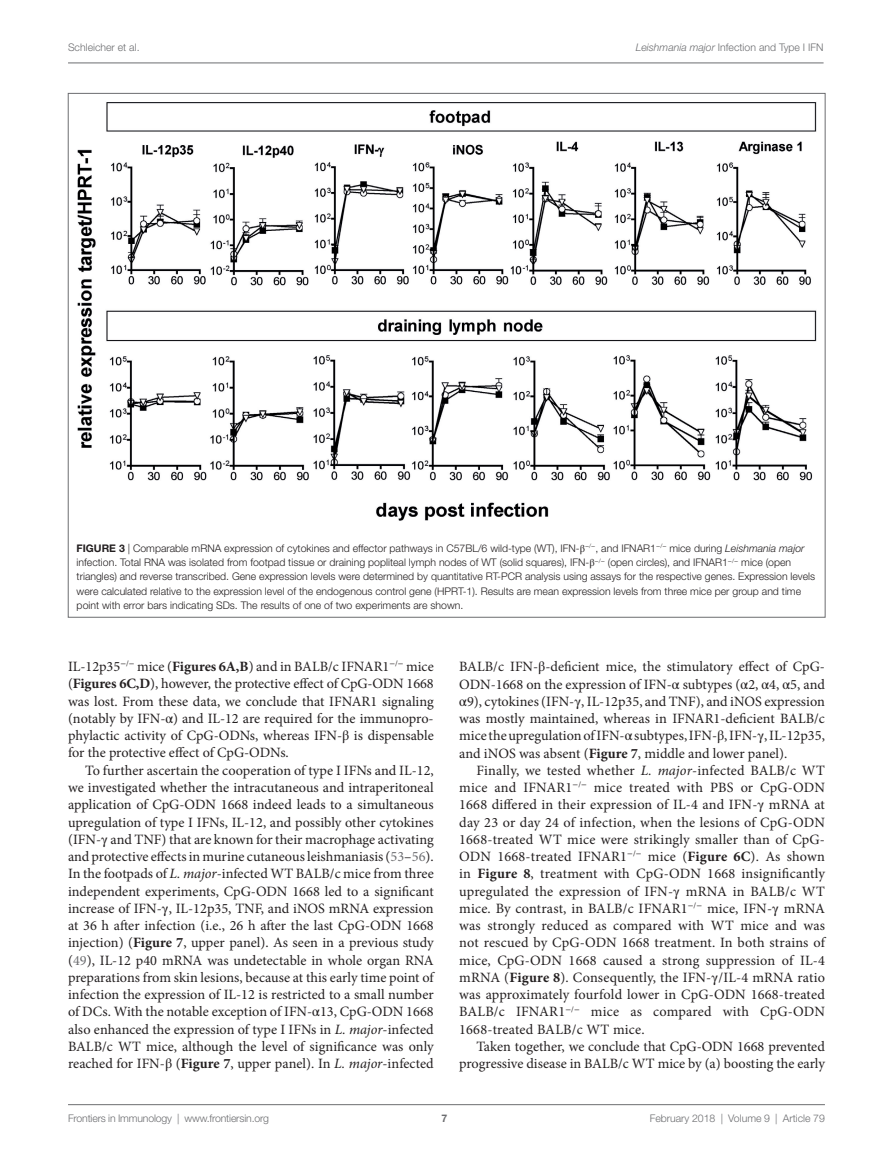
<style>
.page{position:relative;width:893px;height:1170px;background:#fff}
.page>*{position:absolute;margin:0;border:0;box-sizing:border-box;transform-origin:0 0}
.t1{font:14.25px/17.2px "Minion Pro";color:#231f20;text-align:justify}
.t2{font:300 10.5px/14.2px "Helvetica Neue LT Std";color:#231f20}
.t3{font:300 10.5px "Helvetica Neue LT Std";color:#6c6d70}
.t4{font:700 10.5px "Helvetica Neue LT Std";color:#6c6d70}
.s1{font-style:italic}
.s2{font-weight:700}
.s3{font-family:"STIX General";font-weight:400}
.s4{font-family:"STIX General"}
.s5{color:#6c6d70}
</style>
<div class="page">
<img style="left:77px;top:102px;width:740px;height:419px">
<hr style="left:68px;top:1104px;width:757px;height:1px;background:#6c6d70">
<hr style="left:68px;top:63px;width:755px;height:1px;background:#6c6d70">
<p class="t3" style="left:68px;top:41px;width:73px">Schleicher et al.</p>
<p class="t3" style="left:636px;top:41px;width:189px"><span class="s1">Leishmania major</span> Infection and Type I IFN</p>
<p class="t2" style="left:77px;top:540px;width:740px"><span class="s2">FIG URE 3</span> | Comparable mRNA expression of cytokines and effector pathways in C57BL/6 wild-type (WT), IFN-<span class="s3">β</span><sup>−</sup><sup>/</sup><sup>−</sup>, and IFNAR1<sup>−</sup><sup>/</sup><sup>−</sup> mice during <span class="s1">Leishmania major </span>infection. Total RNA was isolated from footpad tissue or draining popliteal lymph nodes of WT (solid squares), IFN-<span class="s3">β</span><sup>−</sup><sup>/</sup><sup>−</sup> (open circles), and IFNAR1<sup>−</sup><sup>/</sup><sup>−</sup> mice (open triangles) and reverse transcribed. Gene expression levels were determined by quantitative RT-PCR analysis using assays for the respective genes. Expression levels were calculated relative to the expression level of the endogenous control gene (HPRT-1). Results are mean expression levels from three mice per group and time point with error bars indicating SDs. The results of one of two experiments are shown.</p>
<p class="t1" style="left:68px;top:658px;width:367px">IL-12p35<sup>−</sup><sup>/</sup><sup>−</sup> mice (<span class="s2">Figures 6A,B</span>) and in BALB/c IFNAR1<sup>−</sup><sup>/</sup><sup>−</sup> mice (<span class="s2">Figures 6C,D</span>), however, the protective effect of CpG-ODN 1668 was lost. From these data, we conclude that IFNAR1 signaling (notably by IFN-<span class="s4">α</span>) and IL-12 are required for the immunopro&shy;phylactic activity of CpG-ODNs, whereas IFN-<span class="s4">β</span> is dispensable for the protective effect of CpG-ODNs.</p>
<p class="t1" style="left:68px;top:761px;width:367px;text-indent:17px">To further ascertain the cooperation of type I IFNs and IL-12, we investigated whether the intracutaneous and intraperitoneal application of CpG-ODN 1668 indeed leads to a simultaneous upregulation of type I IFNs, IL-12, and possibly other cytokines (IFN-<span class="s4">γ</span> and TNF) that are known for their macrophage activating and protective effects in murine cutaneous leishmaniasis (<span class="s5">53</span>–<span class="s5">56</span>).<br>In the footpads of <span class="s1">L. major</span>-infected WT BALB/c mice from three independent experiments, CpG-ODN 1668 led to a significant increase of IFN-<span class="s4">γ</span>, IL-12p35, TNF, and iNOS mRNA expression at 36 h after infection (i.e., 26 h after the last CpG-ODN 1668 injection) (<span class="s2">Figure 7</span>, upper panel). As seen in a previous study (<span class="s5">49</span>), IL-12 p40 mRNA was undetectable in whole organ RNA preparations from skin lesions, because at this early time point of infection the expression of IL-12 is restricted to a small number of DCs. With the notable exception of IFN-<span class="s4">α</span>13, CpG-ODN 1668 also enhanced the expression of type I IFNs in <span class="s1">L. major</span>-infected BALB/c WT mice, although the level of significance was only reached for IFN-<span class="s4">β</span> (<span class="s2">Figure 7</span>, upper panel). In <span class="s1">L. major</span>-infected</p>
<p class="t1" style="left:459px;top:658px;width:367px">BALB/c IFN-<span class="s4">β</span>-deficient mice, the stimulatory effect of CpG-ODN-1668 on the expression of IFN-<span class="s4">α</span> subtypes (<span class="s4">α</span>2, <span class="s4">α</span>4, <span class="s4">α</span>5, and <span class="s4">α</span>9), cytokines (IFN-<span class="s4">γ</span>, IL-12p35, and TNF), and iNOS expression was mostly maintained, whereas in IFNAR1-deficient BALB/c mice the upregulation of IFN-<span class="s4">α</span> subtypes, IFN-<span class="s4">β</span>, IFN-<span class="s4">γ</span>, IL-12p35, and iNOS was absent (<span class="s2">Figure 7</span>, middle and lower panel).</p>
<p class="t1" style="left:459px;top:761px;width:367px;text-indent:17px">Finally, we tested whether <span class="s1">L. major</span>-infected BALB/c WT mice and IFNAR1<sup>−</sup><sup>/</sup><sup>−</sup> mice treated with PBS or CpG-ODN 1668 differed in their expression of IL-4 and IFN-<span class="s4">γ</span> mRNA at day 23 or day 24 of infection, when the lesions of CpG-ODN 1668-treated WT mice were strikingly smaller than of CpG-ODN 1668-treated IFNAR1<sup>−</sup><sup>/</sup><sup>−</sup> mice (<span class="s2">Figure 6C</span>). As shown in <span class="s2">Figure 8</span>, treatment with CpG-ODN 1668 insignificantly upregulated the expression of IFN-<span class="s4">γ</span> mRNA in BALB/c WT mice. By contrast, in BALB/c IFNAR1<sup>−</sup><sup>/</sup><sup>−</sup> mice, IFN-<span class="s4">γ</span> mRNA was strongly reduced as compared with WT mice and was not rescued by CpG-ODN 1668 treatment. In both strains of mice, CpG-ODN 1668 caused a strong suppression of IL-4 mRNA (<span class="s2">Figure 8</span>). Consequently, the IFN-<span class="s4">γ</span>/IL-4 mRNA ratio was approximately fourfold lower in CpG-ODN 1668-treated BALB/c IFNAR1<sup>−</sup><sup>/</sup><sup>−</sup> mice as compared with CpG-ODN 1668-treated BALB/c WT mice.</p>
<p class="t1" style="left:459px;top:1037px;width:367px;text-align:right">Taken together, we conclude that CpG-ODN 1668 prevented progressive disease in BALB/c WT mice by (a) boosting the early</p>
<p class="t3" style="left:68px;top:1111px;width:203px">Frontiers in Immunology | www.frontiersin.org</p>
<p class="t3" style="left:650px;top:1111px;width:177px">February 2018 | Volume 9 | Article 79</p>
<p class="t4" style="left:441px;top:1111px;width:7px">7</p>
</div>
